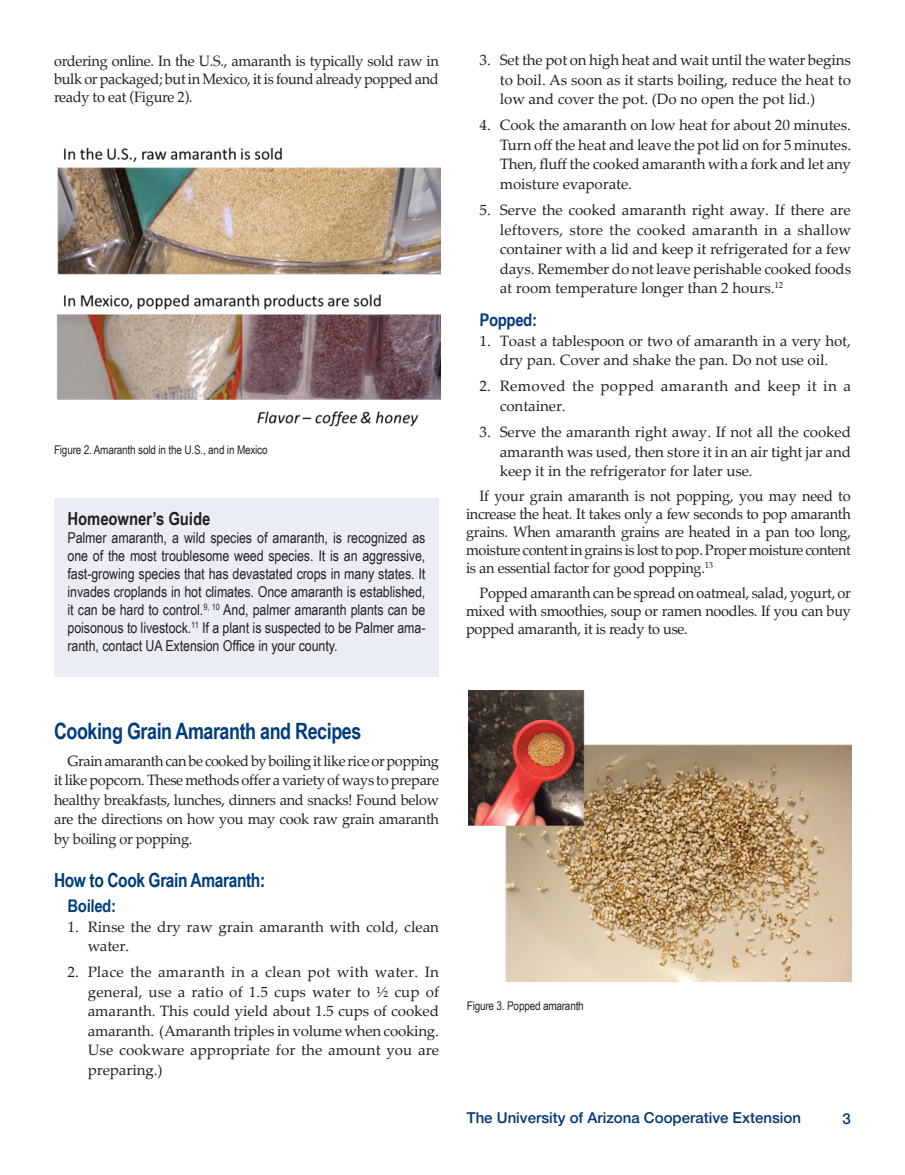
<style>
.page{position:relative;width:905px;height:1175px;background:#fff}
.page>*{position:absolute;margin:0;border:0;box-sizing:border-box;transform-origin:0 0}
.Subtitle{font:700 22.5px "Arial Narrow";letter-spacing:-.02em;color:#013d7d}
.SubtitleLevel1{font:700 19.5px "Arial Narrow";letter-spacing:-.02em;color:#013d7d}
.t1{font:700 18px "Arial Narrow";color:#231f20}
.t2{font:700 17.4px "Arial Narrow";color:#013d7d}
.Number_list{font:15px/19.5px "Palatino Linotype";color:#231f20;text-align:justify}
.Bodytext{font:15px/18px "Palatino";letter-spacing:-.02em;color:#231f20;text-align:justify}
.t3{font:15px/18px "Arial Narrow";color:#231f20;text-align:justify}
.Bodytext-2{font:15px/19.5px "Palatino Linotype";letter-spacing:-.02em;color:#231f20;text-align:justify}
.t4{font:500 15px "Helvetica Neue";color:#013775}
.t5{font:12px "Arial Narrow";letter-spacing:-.01em;color:#231f20}
</style>
<div class="page">
<img style="left:56px;top:147px;width:384px;height:280px">
<div style="left:54px;top:498px;width:385px;height:178px;background:#eaedf4"></div>
<img style="left:468px;top:690px;width:383px;height:291px">
<p class="Bodytext" style="left:54px;top:52px;width:386px">ordering online. In the U.S., amaranth is typically sold raw in bulk or packaged; but in Mexico, it is found already popped and ready to eat (Figure 2).</p>
<p class="t5" style="left:54px;top:440px;width:215px">Figure 2. Amaranth sold in the U.S., and in Mexico</p>
<p class="t1" style="left:68px;top:505px;width:145px">Homeowner’s Guide</p>
<p class="t3" style="left:68px;top:528px;width:360px">Palmer amaranth, a wild species of amaranth, is recognized as one of the most troublesome weed species. It is an aggressive, fast-growing species that has devastated crops in many states. It invades croplands in hot climates. Once amaranth is established, it can be hard to control.<sup>9,</sup> <sup>10</sup> And, palmer amaranth plants can be poisonous to livestock.<sup>11</sup> If a plant is suspected to be Palmer ama&shy;ranth, contact UA Extension Office in your county.</p>
<p class="Number_list" style="left:500px;top:50px;width:353px;text-indent:-20px">3. Set the pot on high heat and wait until the water begins to boil. As soon as it starts boiling, reduce the heat to low and cover the pot. (Do no open the pot lid.)</p>
<p class="Number_list" style="left:500px;top:115px;width:353px;text-indent:-20px">4. Cook the amaranth on low heat for about 20 minutes.<br>Turn off the heat and leave the pot lid on for 5 minutes.<br>Then, fluff the cooked amaranth with a fork and let any moisture evaporate.</p>
<p class="Number_list" style="left:500px;top:200px;width:353px;text-indent:-20px">5. Serve the cooked amaranth right away. If there are leftovers, store the cooked amaranth in a shallow container with a lid and keep it refrigerated for a few days. Remember do not leave perishable cooked foods at room temperature longer than 2 hours.<sup>12</sup></p>
<p class="t2" style="left:479px;top:307px;width:59px">Popped:</p>
<p class="Number_list" style="left:479px;top:330px;width:373px;text-align:center">1. Toast a tablespoon or two of amaranth in a very hot, dry pan. Cover and shake the pan. Do not use oil.</p>
<p class="Number_list" style="left:500px;top:376px;width:353px;text-indent:-20px">2. Removed the popped amaranth and keep it in a container.</p>
<p class="Number_list" style="left:500px;top:422px;width:353px;text-indent:-20px">3. Serve the amaranth right away. If not all the cooked amaranth was used, then store it in an air tight jar and keep it in the refrigerator for later use.</p>
<p class="Bodytext" style="left:466px;top:487px;width:386px;text-indent:14px">If your grain amaranth is not popping, you may need to increase the heat. It takes only a few seconds to pop amaranth grains. When amaranth grains are heated in a pan too long, moisture content in grains is lost to pop. Proper moisture content is an essential factor for good popping.<sup>13</sup></p>
<p class="Bodytext" style="left:466px;top:583px;width:386px;text-indent:14px">Popped amaranth can be spread on oatmeal, salad, yogurt, or mixed with smoothies, soup or ramen noodles. If you can buy popped amaranth, it is ready to use.</p>
<p class="Subtitle" style="left:54px;top:714px;width:309px">Cooking Grain Amaranth and Recipes</p>
<p class="Bodytext-2" style="left:54px;top:750px;width:386px;text-indent:14px">Grain amaranth can be cooked by boiling it like rice or popping it like popcorn. These methods offer a variety of ways to prepare healthy breakfasts, lunches, dinners and snacks! Found below are the directions on how you may cook raw grain amaranth by boiling or popping.</p>
<p class="SubtitleLevel1" style="left:54px;top:865px;width:213px">How to Cook Grain Amaranth:</p>
<p class="t2" style="left:68px;top:892px;width:50px">Boiled:</p>
<p class="Number_list" style="left:88px;top:916px;width:353px;text-indent:-20px">1. Rinse the dry raw grain amaranth with cold, clean water.</p>
<p class="Number_list" style="left:88px;top:962px;width:353px;text-indent:-20px">2. Place the amaranth in a clean pot with water. In general, use a ratio of 1.5 cups water to ½ cup of amaranth. This could yield about 1.5 cups of cooked amaranth. (Amaranth triples in volume when cooking.<br>Use cookware appropriate for the amount you are preparing.)</p>
<p class="t5" style="left:467px;top:996px;width:119px">Figure 3. Popped amaranth</p>
<p class="t4" style="left:467px;top:1105px;width:336px">The University of Arizona Cooperative Extension</p>
<p class="t4" style="left:842px;top:1106px;width:10px">3</p>
</div>
